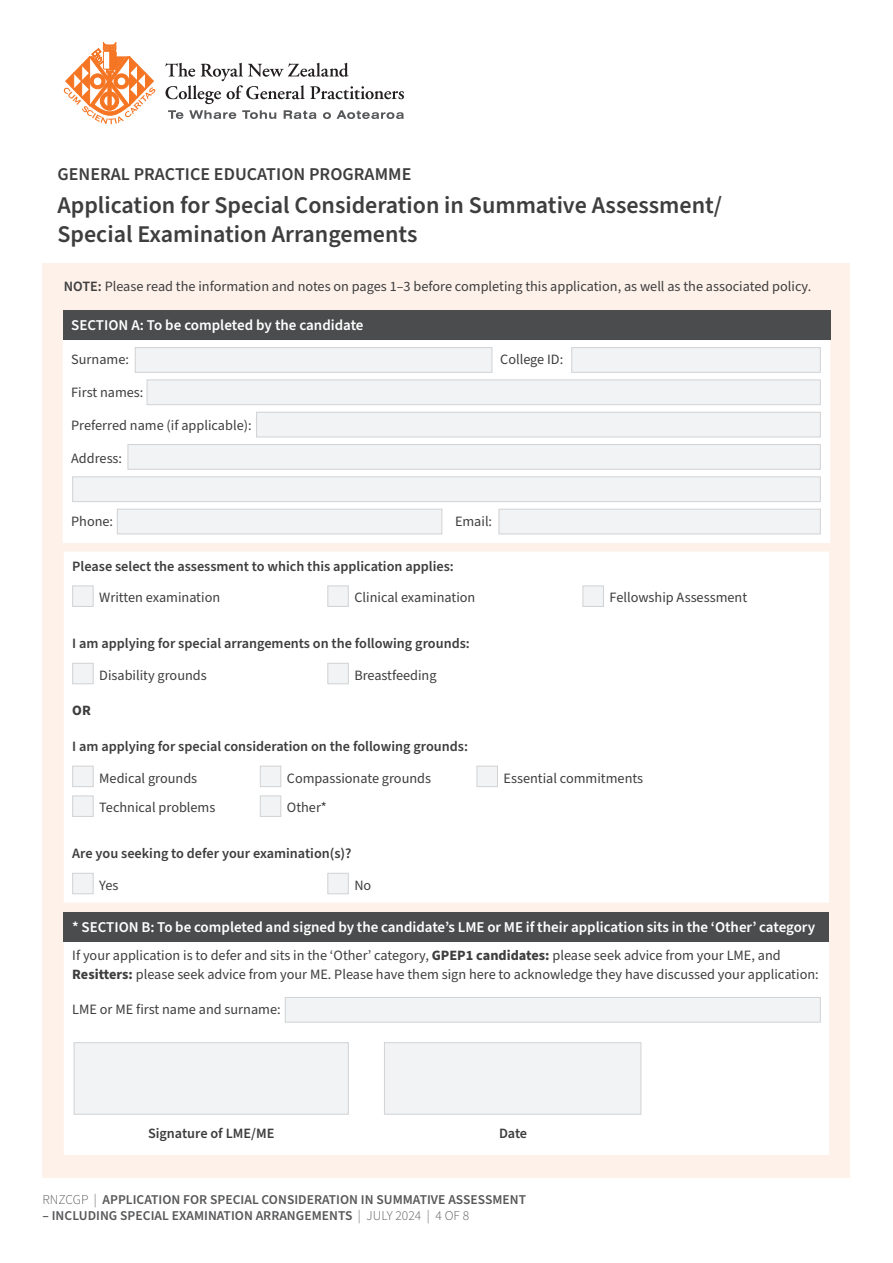
<style>
.page{position:relative;width:893px;height:1263px;background:#fff}
.page>*{position:absolute;margin:0;border:0;box-sizing:border-box;transform-origin:0 0}
.Subhead_1__1{font:600 24px/28.8px "Source Sans Pro";color:#3e3e3f}
.Body_text{font:600 18px "Source Sans Pro";letter-spacing:.005em;color:#3e3e3f}
.Table_cells__header{font:600 15px "Source Sans Pro";color:#fff}
.Table_cells__body{font:14.25px/19.5px "Source Sans Pro";color:#3e3e3f}
.Table_cells__body-2{font:600 14.25px "Source Sans Pro";color:#3e3e3f}
.Body_Text{font:14.25px "Source Sans Pro";color:#3e3e3f}
.Table_cells__body-3{font:700 14.25px "Source Sans Pro";color:#3e3e3f}
.t1{font:600 13.5px "Source Sans Pro";letter-spacing:.005em;color:#57585a}
.s1{font-weight:600}
.s2{font-weight:700}
.s3{font-weight:300}
</style>
<div class="page">
<div style="left:43px;top:264px;width:807px;height:914px;background:#fdf1e9"></div>
<div style="left:63px;top:310px;width:767px;height:30px;background:#4b4c4d"></div>
<div style="left:63px;top:340px;width:767px;height:203px;background:#fff"></div>
<div style="left:64px;top:552px;width:765px;height:603px;background:#fff"></div>
<div style="left:64px;top:912px;width:765px;height:30px;background:#4b4c4d"></div>
<div style="left:72px;top:585px;width:22px;height:22px;background:#f2f3f4;border:1px solid #d1d2d4"></div>
<div style="left:327px;top:585px;width:22px;height:22px;background:#f2f3f4;border:1px solid #d1d2d4"></div>
<div style="left:583px;top:585px;width:21px;height:22px;background:#f2f3f4;border:1px solid #d1d2d4"></div>
<div style="left:72px;top:663px;width:22px;height:21px;background:#f2f3f4;border:1px solid #d1d2d4"></div>
<div style="left:327px;top:663px;width:22px;height:21px;background:#f2f3f4;border:1px solid #d1d2d4"></div>
<div style="left:72px;top:766px;width:22px;height:21px;background:#f2f3f4;border:1px solid #d1d2d4"></div>
<div style="left:260px;top:766px;width:21px;height:21px;background:#f2f3f4;border:1px solid #d1d2d4"></div>
<div style="left:477px;top:766px;width:21px;height:21px;background:#f2f3f4;border:1px solid #d1d2d4"></div>
<div style="left:72px;top:795px;width:22px;height:22px;background:#f2f3f4;border:1px solid #d1d2d4"></div>
<div style="left:260px;top:795px;width:21px;height:22px;background:#f2f3f4;border:1px solid #d1d2d4"></div>
<div style="left:72px;top:873px;width:22px;height:21px;background:#f2f3f4;border:1px solid #d1d2d4"></div>
<div style="left:327px;top:873px;width:22px;height:21px;background:#f2f3f4;border:1px solid #d1d2d4"></div>
<svg style="left:165px;top:63px;width:239px;height:41px"></svg>
<svg style="left:64px;top:43px;width:92px;height:81px"></svg>
<svg style="left:168px;top:110px;width:15px;height:9px"></svg>
<svg style="left:189px;top:110px;width:47px;height:9px"></svg>
<svg style="left:242px;top:110px;width:34px;height:9px"></svg>
<svg style="left:284px;top:110px;width:32px;height:9px"></svg>
<svg style="left:323px;top:112px;width:8px;height:7px"></svg>
<svg style="left:337px;top:110px;width:67px;height:9px"></svg>
<div style="left:571px;top:347px;width:250px;height:26px;background:#f2f3f4;border:1px solid #d1d2d4"></div>
<div style="left:135px;top:347px;width:357px;height:26px;background:#f2f3f4;border:1px solid #d1d2d4"></div>
<div style="left:117px;top:509px;width:325px;height:25px;background:#f2f3f4;border:1px solid #d1d2d4"></div>
<div style="left:499px;top:509px;width:322px;height:25px;background:#f2f3f4;border:1px solid #d1d2d4"></div>
<div style="left:147px;top:379px;width:674px;height:26px;background:#f2f3f4;border:1px solid #d1d2d4"></div>
<div style="left:256px;top:412px;width:565px;height:25px;background:#f2f3f4;border:1px solid #d1d2d4"></div>
<div style="left:285px;top:997px;width:536px;height:25px;background:#f2f3f4;border:1px solid #d1d2d4"></div>
<div style="left:128px;top:444px;width:693px;height:26px;background:#f2f3f4;border:1px solid #d1d2d4"></div>
<div style="left:72px;top:476px;width:749px;height:26px;background:#f2f3f4;border:1px solid #d1d2d4"></div>
<div style="left:74px;top:1042px;width:275px;height:72px;background:#f2f3f4;border:1px solid #d1d2d4"></div>
<div style="left:384px;top:1042px;width:257px;height:72px;background:#f2f3f4;border:1px solid #d1d2d4"></div>
<p class="Body_text" style="left:57px;top:162px;width:355px">GENERAL PRACTICE EDUCATION PROGRAMME</p>
<p class="Subhead_1__1" style="left:57px;top:191px;width:666px">Application for Special Consideration in Summative Assessment/<br>Special Examination Arrangements</p>
<p class="Body_Text" style="left:64px;top:277px;width:749px"><span class="s1">NOTE:</span> Please read the information and notes on pages 1–3 before completing this application, as well as the associated policy.</p>
<p class="Table_cells__header" style="left:71px;top:315px;width:294px">SECTION A: To be completed by the candidate</p>
<p class="Table_cells__body" style="left:71px;top:350px;width:59px">Surname:</p>
<p class="Table_cells__body" style="left:500px;top:350px;width:65px">College ID:</p>
<p class="Table_cells__body" style="left:71px;top:383px;width:74px">First names:</p>
<p class="Table_cells__body" style="left:71px;top:416px;width:182px">Preferred name (if applicable):</p>
<p class="Table_cells__body" style="left:71px;top:449px;width:52px">Address:</p>
<p class="Table_cells__body" style="left:71px;top:512px;width:43px">Phone:</p>
<p class="Table_cells__body" style="left:455px;top:512px;width:39px">Email:</p>
<p class="Table_cells__body-2" style="left:72px;top:557px;width:383px">Please select the assessment to which this application applies:</p>
<p class="Table_cells__body" style="left:99px;top:588px;width:122px">Written examination</p>
<p class="Table_cells__body" style="left:354px;top:588px;width:122px">Clinical examination</p>
<p class="Table_cells__body" style="left:609px;top:588px;width:139px">Fellowship Assessment</p>
<p class="Table_cells__body-2" style="left:72px;top:634px;width:399px">I am applying for special arrangements on the following grounds:</p>
<p class="Table_cells__body" style="left:99px;top:666px;width:109px">Disability grounds</p>
<p class="Table_cells__body" style="left:354px;top:666px;width:84px">Breastfeeding</p>
<p class="Table_cells__body-3" style="left:72px;top:700px;width:20px">OR</p>
<p class="Table_cells__body-2" style="left:72px;top:737px;width:397px">I am applying for special consideration on the following grounds:</p>
<p class="Table_cells__body" style="left:99px;top:768px;width:100px">Medical grounds</p>
<p class="Table_cells__body" style="left:287px;top:768px;width:146px">Compassionate grounds</p>
<p class="Table_cells__body" style="left:504px;top:768px;width:141px">Essential commitments</p>
<p class="Table_cells__body" style="left:99px;top:798px;width:118px">Technical problems</p>
<p class="Table_cells__body" style="left:287px;top:798px;width:42px">Other*</p>
<p class="Table_cells__body-2" style="left:72px;top:844px;width:281px">Are you seeking to defer your examination(s)?</p>
<p class="Table_cells__body" style="left:99px;top:876px;width:21px">Yes</p>
<p class="Table_cells__body" style="left:354px;top:876px;width:18px">No</p>
<p class="Table_cells__header" style="left:72px;top:917px;width:744px">* SECTION B: To be completed and signed by the candidate’s LME or ME if their application sits in the ‘Other’ category</p>
<p class="Table_cells__body" style="left:72px;top:946px;width:748px">If your application is to defer and sits in the ‘Other’ category, <span class="s2">GPEP1 candidates:</span> please seek advice from your LME, and<br><span class="s2">Resitters:</span> please seek advice from your ME. Please have them sign here to acknowledge they have discussed your application:</p>
<p class="Table_cells__body" style="left:72px;top:1000px;width:210px">LME or ME first name and surname:</p>
<p class="Table_cells__body-2" style="left:148px;top:1124px;width:128px">Signature of LME/ME</p>
<p class="Table_cells__body-2" style="left:499px;top:1124px;width:30px">Date</p>
<p class="t1" style="left:43px;top:1191px;width:485px"><span class="s3">RNZCGP |</span> APPLICATION FOR SPECIAL CONSIDERATION IN SUMMATIVE ASSESSMENT</p>
<p class="t1" style="left:43px;top:1207px;width:428px">– INCLUDING SPECIAL EXAMINATION ARRANGEMENTS <span class="s3">| JULY 2024 | 4 OF 8</span></p>
</div>
